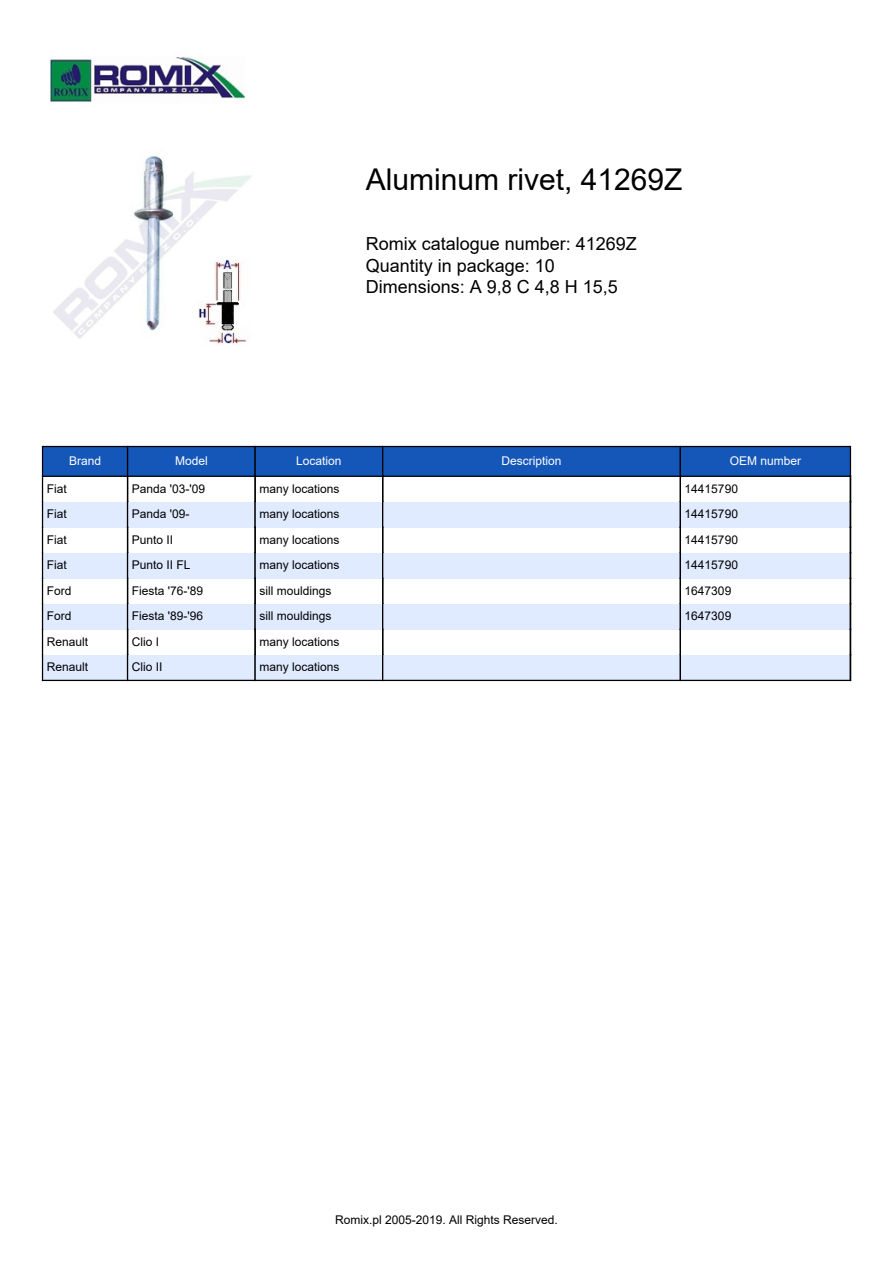
<style>
.page{position:relative;width:893px;height:1263px;background:#fff}
.page>*{position:absolute;margin:0;border:0;box-sizing:border-box;transform-origin:0 0}
.t1{font:30px "Arial";color:#000}
.t2{font:18px/21.8px "Arial";color:#000}
.t3{font:12px "Arial";color:#000}
.t4{font:12px "Arial";color:#fff}
</style>
<div class="page">
<img style="left:50px;top:57px;width:195px;height:45px">
<img style="left:53px;top:155px;width:199px;height:189px">
<div style="left:42px;top:446px;width:86px;height:31px;background:#1557b8;border:1px solid #000"></div>
<div style="left:127px;top:446px;width:129px;height:31px;background:#1557b8;border:1px solid #000"></div>
<div style="left:254px;top:446px;width:129px;height:31px;background:#1557b8;border:1px solid #000"></div>
<div style="left:382px;top:446px;width:299px;height:31px;background:#1557b8;border:1px solid #000"></div>
<div style="left:680px;top:446px;width:171px;height:31px;background:#1557b8;border:1px solid #000"></div>
<hr style="left:254px;top:476px;width:2px;height:26px;background:#000">
<div style="left:43px;top:502px;width:85px;height:25px;background:#e0ebff"></div>
<div style="left:128px;top:502px;width:127px;height:25px;background:#e0ebff"></div>
<div style="left:255px;top:502px;width:128px;height:25px;background:#e0ebff"></div>
<hr style="left:254px;top:502px;width:2px;height:25px;background:#000">
<div style="left:383px;top:502px;width:297px;height:25px;background:#e0ebff"></div>
<div style="left:680px;top:502px;width:170px;height:25px;background:#e0ebff"></div>
<hr style="left:254px;top:527px;width:2px;height:26px;background:#000">
<div style="left:43px;top:553px;width:85px;height:25px;background:#e0ebff"></div>
<div style="left:128px;top:553px;width:127px;height:25px;background:#e0ebff"></div>
<div style="left:255px;top:553px;width:128px;height:25px;background:#e0ebff"></div>
<hr style="left:254px;top:553px;width:2px;height:25px;background:#000">
<div style="left:383px;top:553px;width:297px;height:25px;background:#e0ebff"></div>
<div style="left:680px;top:553px;width:170px;height:25px;background:#e0ebff"></div>
<hr style="left:254px;top:578px;width:2px;height:26px;background:#000">
<div style="left:43px;top:604px;width:85px;height:25px;background:#e0ebff"></div>
<div style="left:128px;top:604px;width:127px;height:25px;background:#e0ebff"></div>
<div style="left:255px;top:604px;width:128px;height:25px;background:#e0ebff"></div>
<hr style="left:254px;top:604px;width:2px;height:25px;background:#000">
<div style="left:383px;top:604px;width:297px;height:25px;background:#e0ebff"></div>
<div style="left:680px;top:604px;width:170px;height:25px;background:#e0ebff"></div>
<hr style="left:254px;top:629px;width:2px;height:26px;background:#000">
<div style="left:43px;top:655px;width:85px;height:25px;background:#e0ebff"></div>
<svg style="left:42px;top:476px;width:1px;height:204px"></svg>
<div style="left:128px;top:655px;width:127px;height:25px;background:#e0ebff"></div>
<svg style="left:127px;top:476px;width:1px;height:204px"></svg>
<div style="left:255px;top:655px;width:128px;height:25px;background:#e0ebff"></div>
<hr style="left:254px;top:655px;width:2px;height:25px;background:#000">
<div style="left:383px;top:655px;width:297px;height:25px;background:#e0ebff"></div>
<svg style="left:382px;top:476px;width:1px;height:204px"></svg>
<div style="left:680px;top:655px;width:170px;height:25px;background:#e0ebff"></div>
<svg style="left:680px;top:476px;width:1px;height:204px"></svg>
<svg style="left:850px;top:476px;width:1px;height:204px"></svg>
<hr style="left:43px;top:680px;width:807px;height:1px;background:#000">
<h1 class="t1" style="left:366px;top:159px;width:318px">Aluminum rivet, 41269Z</h1>
<h2 class="t2" style="left:366px;top:233px;width:273px">Romix catalogue number: 41269Z<br>Quantity in package: 10<br>Dimensions: A 9,8 C 4,8 H 15,5</h2>
<p class="t4" style="left:69px;top:452px;width:34px">Brand</p>
<p class="t4" style="left:175px;top:452px;width:34px">Model</p>
<p class="t4" style="left:296px;top:452px;width:47px">Location</p>
<p class="t4" style="left:501px;top:452px;width:62px">Description</p>
<p class="t4" style="left:730px;top:452px;width:73px">OEM number</p>
<p class="t3" style="left:47px;top:480px;width:22px">Fiat</p>
<p class="t3" style="left:132px;top:480px;width:75px">Panda '03-'09</p>
<p class="t3" style="left:259px;top:480px;width:82px">many locations</p>
<p class="t3" style="left:685px;top:480px;width:55px">14415790</p>
<p class="t3" style="left:47px;top:506px;width:22px">Fiat</p>
<p class="t3" style="left:132px;top:506px;width:59px">Panda '09-</p>
<p class="t3" style="left:259px;top:506px;width:82px">many locations</p>
<p class="t3" style="left:685px;top:506px;width:55px">14415790</p>
<p class="t3" style="left:47px;top:531px;width:22px">Fiat</p>
<p class="t3" style="left:132px;top:531px;width:43px">Punto II</p>
<p class="t3" style="left:259px;top:531px;width:82px">many locations</p>
<p class="t3" style="left:685px;top:531px;width:55px">14415790</p>
<p class="t3" style="left:47px;top:557px;width:22px">Fiat</p>
<p class="t3" style="left:132px;top:557px;width:60px">Punto II FL</p>
<p class="t3" style="left:259px;top:557px;width:82px">many locations</p>
<p class="t3" style="left:685px;top:557px;width:55px">14415790</p>
<p class="t3" style="left:47px;top:582px;width:26px">Ford</p>
<p class="t3" style="left:132px;top:582px;width:73px">Fiesta '76-'89</p>
<p class="t3" style="left:259px;top:582px;width:74px">sill mouldings</p>
<p class="t3" style="left:685px;top:582px;width:48px">1647309</p>
<p class="t3" style="left:47px;top:608px;width:26px">Ford</p>
<p class="t3" style="left:132px;top:608px;width:73px">Fiesta '89-'96</p>
<p class="t3" style="left:259px;top:608px;width:74px">sill mouldings</p>
<p class="t3" style="left:685px;top:608px;width:48px">1647309</p>
<p class="t3" style="left:47px;top:633px;width:43px">Renault</p>
<p class="t3" style="left:132px;top:633px;width:29px">Clio I</p>
<p class="t3" style="left:259px;top:633px;width:82px">many locations</p>
<p class="t3" style="left:47px;top:659px;width:43px">Renault</p>
<p class="t3" style="left:132px;top:659px;width:32px">Clio II</p>
<p class="t3" style="left:259px;top:659px;width:82px">many locations</p>
<p class="t3" style="left:335px;top:1211px;width:224px">Romix.pl 2005-2019. All Rights Reserved.</p>
</div>
